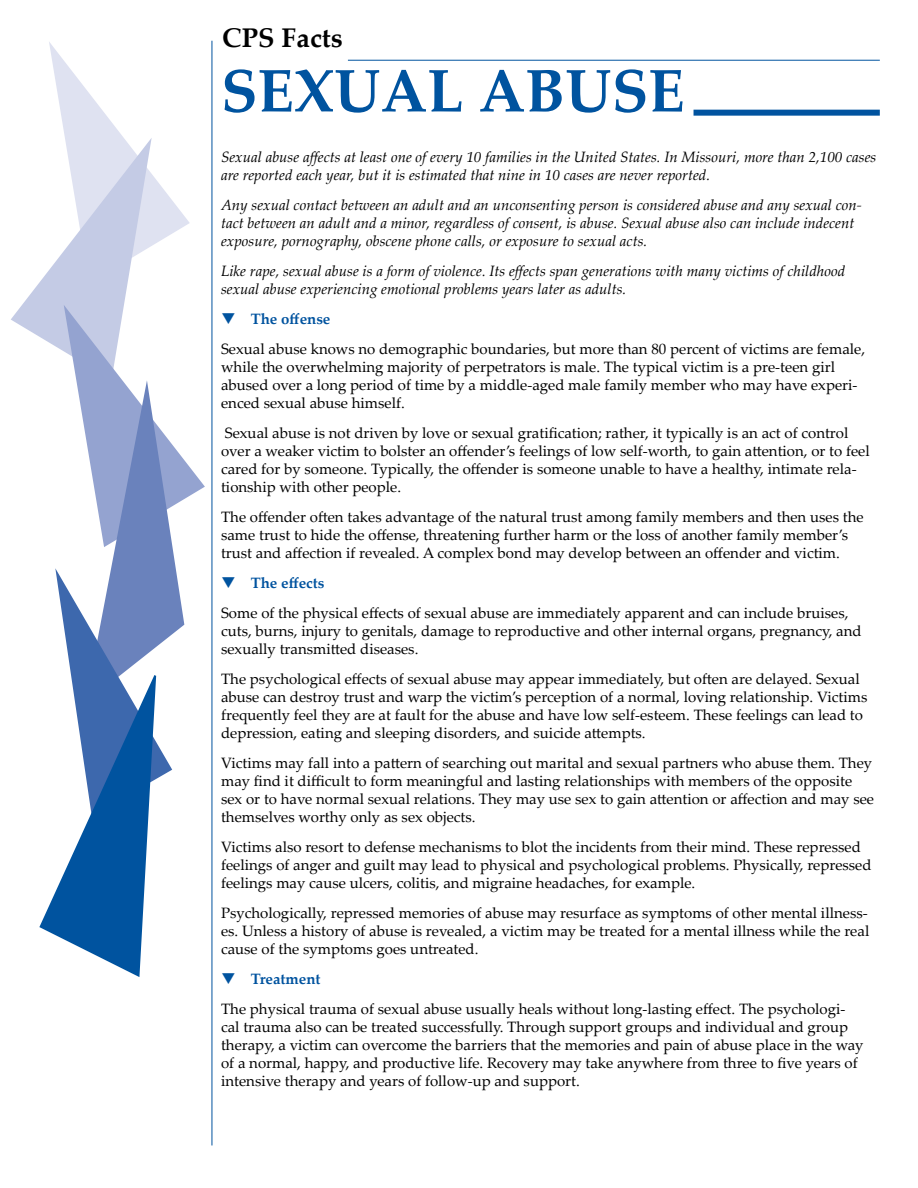
<style>
.page{position:relative;width:918px;height:1188px;background:#fff}
.page>*{position:absolute;margin:0;border:0;box-sizing:border-box;transform-origin:0 0}
.t1{font:700 60px "Palatino Linotype";color:#00539f}
.t2{font:700 27px "Palatino Linotype";color:#000}
.t3{font:15px/18px "Palatino Linotype";color:#000}
.t4{font:italic 15px/18px "Palatino Linotype";color:#000}
.s1{color:#00539f}
.s2{font-weight:700;color:#00539f}
</style>
<div class="page">
<svg style="left:11px;top:42px;width:194px;height:935px"></svg>
<hr style="left:212px;top:41px;width:1px;height:1104px;background:#00539f">
<hr style="left:348px;top:60px;width:532px;height:1px;background:#00539f">
<div style="left:694px;top:110px;width:186px;height:6px;background:#00539f"></div>
<h2 class="t2" style="left:222px;top:18px;width:122px">CPS Facts</h2>
<h1 class="t1" style="left:221px;top:48px;width:465px">SEXUAL ABUSE</h1>
<p class="t4" style="left:221px;top:148px;width:657px">Sexual abuse affects at least one of every 10 families in the United States. In Missouri, more than 2,100 cases are reported each year, but it is estimated that nine in 10 cases are never reported.</p>
<p class="t4" style="left:221px;top:196px;width:642px">Any sexual contact between an adult and an unconsenting person is considered abuse and any sexual con&shy;tact between an adult and a minor, regardless of consent, is abuse. Sexual abuse also can include indecent exposure, pornography, obscene phone calls, or exposure to sexual acts.</p>
<p class="t4" style="left:221px;top:262px;width:626px">Like rape, sexual abuse is a form of violence. Its effects span generations with many victims of childhood sexual abuse experiencing emotional problems years later as adults.</p>
<p class="t3" style="left:221px;top:304px;width:646px;line-height:30px"><span class="s1">❑</span> <span class="s2">The offense<br></span>Sexual abuse knows no demographic boundaries, but more than 80 percent of victims are female,</p>
<p class="t3" style="left:221px;top:358px;width:638px">while the overwhelming majority of perpetrators is male. The typical victim is a pre-teen girl abused over a long period of time by a middle-aged male family member who may have experi&shy;enced sexual abuse himself.</p>
<p class="t3" style="left:221px;top:424px;width:650px">Sexual abuse is not driven by love or sexual gratification; rather, it typically is an act of control over a weaker victim to bolster an offender’s feelings of low self-worth, to gain attention, or to feel cared for by someone. Typically, the offender is someone unable to have a healthy, intimate rela&shy;tionship with other people.</p>
<p class="t3" style="left:221px;top:508px;width:644px">The offender often takes advantage of the natural trust among family members and then uses the same trust to hide the offense, threatening further harm or the loss of another family member’s trust and affection if revealed. A complex bond may develop between an offender and victim.</p>
<p class="t3" style="left:221px;top:568px;width:629px;line-height:30px"><span class="s1">❑</span> <span class="s2">The effects<br></span>Some of the physical effects of sexual abuse are immediately apparent and can include bruises,</p>
<p class="t3" style="left:221px;top:622px;width:642px">cuts, burns, injury to genitals, damage to reproductive and other internal organs, pregnancy, and sexually transmitted diseases.</p>
<p class="t3" style="left:221px;top:670px;width:648px">The psychological effects of sexual abuse may appear immediately, but often are delayed. Sexual abuse can destroy trust and warp the victim’s perception of a normal, loving relationship. Victims frequently feel they are at fault for the abuse and have low self-esteem. These feelings can lead to depression, eating and sleeping disorders, and suicide attempts.</p>
<p class="t3" style="left:221px;top:754px;width:654px">Victims may fall into a pattern of searching out marital and sexual partners who abuse them. They may find it difficult to form meaningful and lasting relationships with members of the opposite sex or to have normal sexual relations. They may use sex to gain attention or affection and may see themselves worthy only as sex objects.</p>
<p class="t3" style="left:221px;top:838px;width:652px">Victims also resort to defense mechanisms to blot the incidents from their mind. These repressed feelings of anger and guilt may lead to physical and psychological problems. Physically, repressed feelings may cause ulcers, colitis, and migraine headaches, for example.</p>
<p class="t3" style="left:221px;top:904px;width:650px;text-align:justify">Psychologically, repressed memories of abuse may resurface as symptoms of other mental illness&shy;es. Unless a history of abuse is revealed, a victim may be treated for a mental illness while the real cause of the symptoms goes untreated.</p>
<p class="t3" style="left:221px;top:964px;width:626px;line-height:30px"><span class="s1">❑</span> <span class="s2">Treatment<br></span>The physical trauma of sexual abuse usually heals without long-lasting effect. The psychologi-</p>
<p class="t3" style="left:221px;top:1018px;width:644px">cal trauma also can be treated successfully. Through support groups and individual and group therapy, a victim can overcome the barriers that the memories and pain of abuse place in the way of a normal, happy, and productive life. Recovery may take anywhere from three to five years of intensive therapy and years of follow-up and support.</p>
</div>
